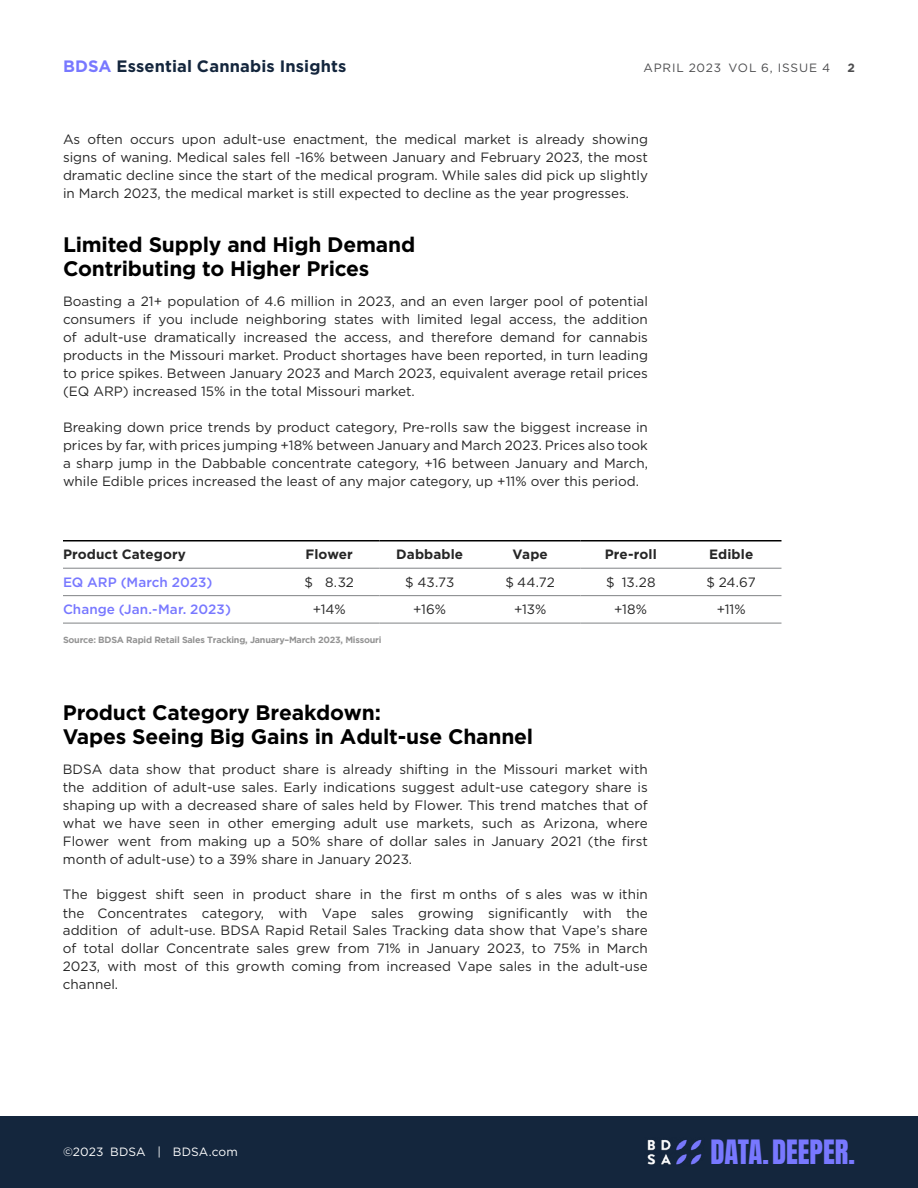
<style>
.page{position:relative;width:918px;height:1188px;background:#fff}
.page>*{position:absolute;margin:0;border:0;box-sizing:border-box;transform-origin:0 0}
.t1{font:28.5px "Anton";color:#7878ff}
.TB_Footer{font:700 21px/24px "Gotham";letter-spacing:-.01em;color:#000}
.SH1{font:700 21px/24px "Gotham";letter-spacing:-.01em;color:#000}
.t2{font:700 16.5px "Gotham";letter-spacing:.01em;color:#14263d}
.Para{font:13.5px/18px "Gotham";color:#262626;text-align:justify}
.TB_Footer-2{font:13.5px/18px "Gotham";color:#262626;text-align:justify}
.TB_Body_Copy_CTR{font:13.5px "Gotham";color:#262626}
.TB_Row_Head{font:500 13.5px "Gotham";letter-spacing:.005em;color:#7878ff}
.TB_Col_Head_CTR{font:700 13.5px "Gotham";letter-spacing:.005em;color:#262626}
.TB_Col_Head{font:700 13.5px "Gotham";letter-spacing:.005em;color:#262626}
.t3{font:12px "Gotham";letter-spacing:.07em;color:#4d4d4f}
.t4{font:12px "Gotham";color:#fff}
.t5{font:700 12px "Gotham";color:#4d4d4f}
.TB_Footer-3{font:700 9px "Gotham";letter-spacing:-.025em;color:#949494}
.s1{color:#7878ff}
</style>
<div class="page">
<div style="left:0;top:1116px;width:918px;height:72px;background:#14263d"></div>
<img style="left:647px;top:1139px;width:55px;height:26px">
<hr style="left:63px;top:595px;width:216px;height:1px;background:#808285">
<hr style="left:279px;top:595px;width:101px;height:1px;background:#808285">
<hr style="left:380px;top:595px;width:100px;height:1px;background:#808285">
<hr style="left:480px;top:595px;width:100px;height:1px;background:#808285">
<hr style="left:580px;top:595px;width:101px;height:1px;background:#808285">
<hr style="left:681px;top:595px;width:101px;height:1px;background:#808285">
<hr style="left:63px;top:540px;width:216px;height:2px;background:#000">
<hr style="left:279px;top:540px;width:101px;height:2px;background:#000">
<hr style="left:380px;top:540px;width:100px;height:2px;background:#000">
<hr style="left:480px;top:540px;width:100px;height:2px;background:#000">
<hr style="left:580px;top:540px;width:101px;height:2px;background:#000">
<hr style="left:681px;top:540px;width:101px;height:2px;background:#000">
<hr style="left:279px;top:568px;width:101px;height:1px;background:#808285">
<hr style="left:380px;top:568px;width:100px;height:1px;background:#808285">
<hr style="left:480px;top:568px;width:100px;height:1px;background:#808285">
<hr style="left:580px;top:568px;width:101px;height:1px;background:#808285">
<hr style="left:681px;top:568px;width:101px;height:1px;background:#808285">
<hr style="left:63px;top:568px;width:216px;height:1px;background:#808285">
<hr style="left:63px;top:623px;width:216px;height:1px;background:#808285">
<hr style="left:279px;top:623px;width:101px;height:1px;background:#808285">
<hr style="left:380px;top:623px;width:100px;height:1px;background:#808285">
<hr style="left:480px;top:623px;width:100px;height:1px;background:#808285">
<hr style="left:580px;top:623px;width:101px;height:1px;background:#808285">
<hr style="left:681px;top:623px;width:101px;height:1px;background:#808285">
<p class="t2" style="left:63px;top:55px;width:285px"><span class="s1">BDSA</span> Essential Cannabis Insights</p>
<p class="t3" style="left:643px;top:60px;width:188px">APRIL 2023 VOL 6, ISSUE 4</p>
<p class="t5" style="left:848px;top:60px;width:9px">2</p>
<p class="Para" style="left:63px;top:130px;width:587px">As often occurs upon adult-use enactment, the medical market is already showing signs of waning. Medical sales fell -16% between January and February 2023, the most dramatic decline since the start of the medical program. While sales did pick up slightly in March 2023, the medical market is still expected to decline as the year progresses.</p>
<p class="SH1" style="left:63px;top:232px;width:354px">Limited Supply and High Demand<br>Contributing to Higher Prices</p>
<p class="Para" style="left:63px;top:292px;width:587px">Boasting a 21+ population of 4.6 million in 2023, and an even larger pool of potential consumers if you include neighboring states with limited legal access, the addition of adult-use dramatically increased the access, and therefore demand for cannabis products in the Missouri market. Product shortages have been reported, in turn leading to price spikes. Between January 2023 and March 2023, equivalent average retail prices (EQ ARP) increased 15% in the total Missouri market.</p>
<p class="Para" style="left:63px;top:418px;width:587px">Breaking down price trends by product category, Pre-rolls saw the biggest increase in prices by far, with prices jumping +18% between January and March 2023. Prices also took a sharp jump in the Dabbable concentrate category, +16 between January and March, while Edible prices increased the least of any major category, up +11% over this period.</p>
<p class="TB_Col_Head" style="left:63px;top:545px;width:125px">Product Category</p>
<p class="TB_Col_Head_CTR" style="left:306px;top:545px;width:49px">Flower</p>
<p class="TB_Col_Head_CTR" style="left:396px;top:545px;width:68px">Dabbable</p>
<p class="TB_Col_Head_CTR" style="left:513px;top:545px;width:37px">Vape</p>
<p class="TB_Col_Head_CTR" style="left:605px;top:545px;width:54px">Pre-roll</p>
<p class="TB_Col_Head_CTR" style="left:709px;top:545px;width:46px">Edible</p>
<p class="TB_Row_Head" style="left:63px;top:573px;width:151px">EQ ARP (March 2023)</p>
<p class="TB_Body_Copy_CTR" style="left:304px;top:573px;width:51px">$ 8.32</p>
<p class="TB_Body_Copy_CTR" style="left:405px;top:573px;width:51px">$ 43.73</p>
<p class="TB_Body_Copy_CTR" style="left:506px;top:573px;width:51px">$ 44.72</p>
<p class="TB_Body_Copy_CTR" style="left:606px;top:573px;width:51px">$ 13.28</p>
<p class="TB_Body_Copy_CTR" style="left:706px;top:573px;width:51px">$ 24.67</p>
<p class="TB_Row_Head" style="left:63px;top:600px;width:169px">Change (Jan.-Mar. 2023)</p>
<p class="TB_Body_Copy_CTR" style="left:313px;top:601px;width:34px">+14%</p>
<p class="TB_Body_Copy_CTR" style="left:413px;top:601px;width:34px">+16%</p>
<p class="TB_Body_Copy_CTR" style="left:514px;top:601px;width:34px">+13%</p>
<p class="TB_Body_Copy_CTR" style="left:614px;top:601px;width:34px">+18%</p>
<p class="TB_Body_Copy_CTR" style="left:717px;top:601px;width:31px">+11%</p>
<p class="TB_Footer-3" style="left:63px;top:634px;width:320px">Source: BDSA Rapid Retail Sales Tracking, January–March 2023, Missouri</p>
<p class="TB_Footer" style="left:63px;top:700px;width:472px">Product Category Breakdown:<br>Vapes Seeing Big Gains in Adult-use Channel</p>
<p class="TB_Footer-2" style="left:63px;top:760px;width:587px">BDSA data show that product share is already shifting in the Missouri market with the addition of adult-use sales. Early indications suggest adult-use category share is shaping up with a decreased share of sales held by Flower. This trend matches that of what we have seen in other emerging adult use markets, such as Arizona, where Flower went from making up a 50% share of dollar sales in January 2021 (the first month of adult-use) to a 39% share in January 2023.</p>
<p class="TB_Footer-2" style="left:63px;top:885px;width:587px">The biggest shift seen in product share in the first m onths of s ales was w ithin the Concentrates category, with Vape sales growing significantly with the addition of adult-use. BDSA Rapid Retail Sales Tracking data show that Vape’s share of total dollar Concentrate sales grew from 71% in January 2023, to 75% in March 2023, with most of this growth coming from increased Vape sales in the adult-use channel.</p>
<p class="t4" style="left:63px;top:1144px;width:176px">©2023 BDSA | BDSA.com</p>
<h1 class="t1" style="left:710px;top:1138px;width:146px">DATA.DEEPER.</h1>
</div>
